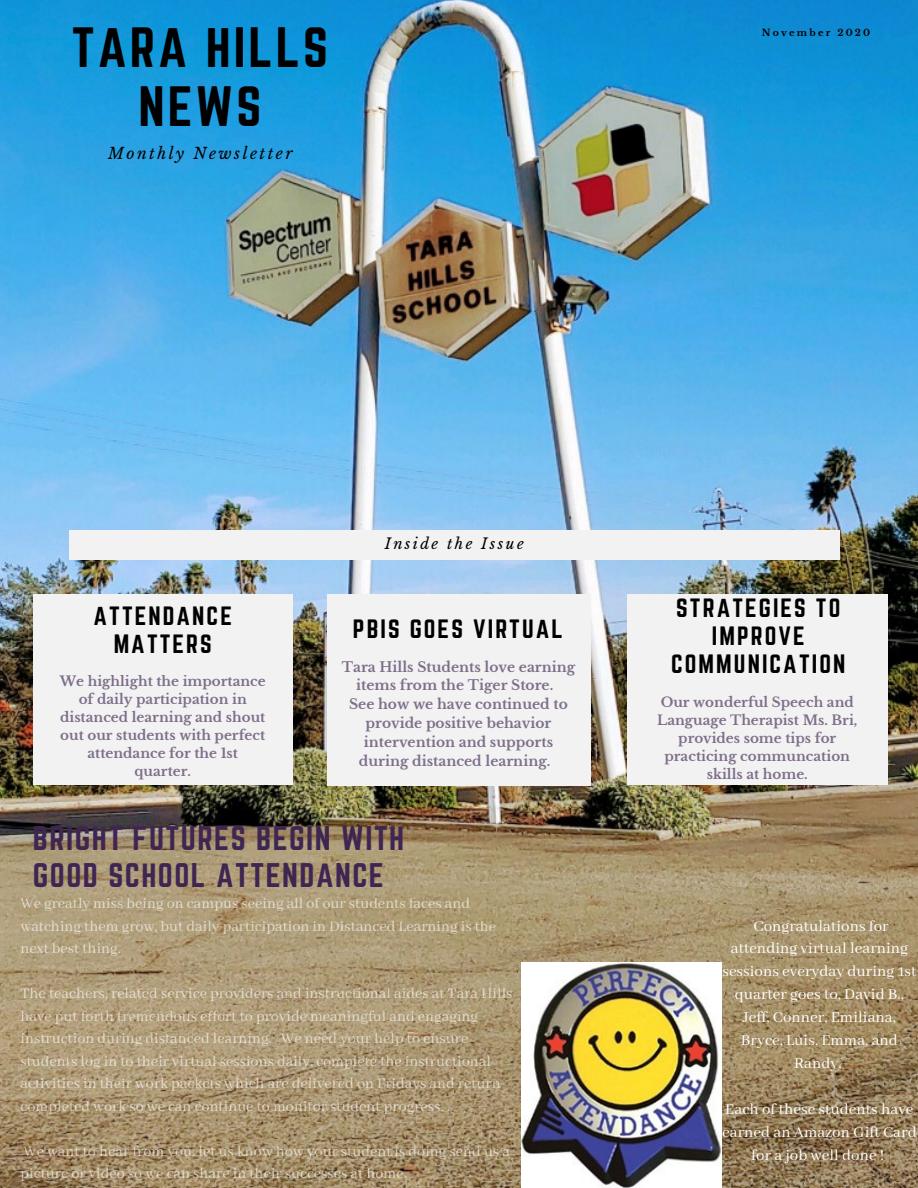
<style>
.page{position:relative;width:918px;height:1188px;background:#fff}
.page>*{position:absolute;margin:0;border:0;box-sizing:border-box;transform-origin:0 0}
.t1{font:49.8px/59.2px "Norwester";letter-spacing:.06em;color:#000;text-align:center}
.t2{font:30px/37.2px "Norwester";letter-spacing:.05em;color:#3f2652}
.t3{font:23.25px/28.2px "Norwester";letter-spacing:.09em;color:#000;text-align:center}
.t4{font:16.8px/23px "Abhaya Libre";color:#fff;text-align:center}
.t5{font:16.2px/22.5px "Abhaya Libre";color:#fff}
.t6{font:italic 15.6px "Libre Baskerville";letter-spacing:.16em;color:#000}
.t7{font:italic 14.85px "Libre Baskerville";letter-spacing:.16em;color:#000}
.t8{font:700 13.8px/18.8px "Libre Baskerville";color:#3f2652;text-align:center}
.t9{font:700 13.5px/18px "Libre Baskerville";color:#3f2652;text-align:center}
.t10{font:12.45px "Libre Baskerville";color:#000}
.t11{font:700 9.3px "Libre Baskerville";letter-spacing:.24em;color:#000}
</style>
<div class="page">
<img style="left:0;top:0;width:918px;height:1188px">
<div style="left:33px;top:594px;width:260px;height:190px;background:#f2f2f2"></div>
<div style="left:69px;top:530px;width:771px;height:29px;background:#f2f2f2"></div>
<div style="left:627px;top:594px;width:261px;height:190px;background:#f2f2f2"></div>
<div style="left:327px;top:594px;width:264px;height:191px;background:#f2f2f2"></div>
<img style="left:521px;top:962px;width:200px;height:226px">
<h1 class="t1" style="left:72px;top:20px;width:258px">TARA HILLS<br>NEWS</h1>
<p class="t6" style="left:108px;top:144px;width:186px">Monthly Newsletter</p>
<p class="t11" style="left:762px;top:27px;width:110px">November 2020</p>
<h3 class="t3" style="left:94px;top:603px;width:140px">ATTENDANCE<br>MATTERS</h3>
<p class="t9" style="left:60px;top:673px;width:208px">We highlight the importance of daily participation in distanced learning and shout out our students with perfect attendance for the 1st quarter.</p>
<p class="t7" style="left:385px;top:535px;width:141px">Inside the Issue</p>
<h3 class="t3" style="left:353px;top:616px;width:212px">PBIS GOES VIRTUAL</h3>
<p class="t8" style="left:342px;top:657px;width:235px">Tara Hills Students love earning items from the Tiger Store.<br>See how we have continued to provide positive behavior intervention and supports during distanced learning.</p>
<h2 class="t2" style="left:33px;top:820px;width:373px">BRIGHT FUTURES BEGIN WITH<br>GOOD SCHOOL ATTENDANCE</h2>
<p class="t5" style="left:21px;top:893px;width:477px">We greatly miss being on campus seeing all of our students faces and watching them grow, but daily participation in Distanced Learning is the next best thing.</p>
<p class="t5" style="left:21px;top:983px;width:494px">The teachers, related service providers and instructional aides at Tara Hills have put forth tremendous effort to provide meaningful and engaging instruction during distanced learning. We need your help to ensure students log in to their virtual sessions daily, complete the instructional activities in their work packets which are delivered on Fridays and return completed work so we can continue to monitor student progress. .</p>
<p class="t5" style="left:21px;top:1140px;width:491px">We want to hear from you. let us know how your student is doing send us a picture or video so we can share in their successes at home.</p>
<h3 class="t3" style="left:671px;top:595px;width:176px">STRATEGIES TO<br>IMPROVE<br>COMMUNICATION</h3>
<p class="t9" style="left:657px;top:693px;width:202px">Our wonderful Speech and<br>Language Therapist Ms. Bri, provides some tips for practicing communcation skills at home.</p>
<p class="t4" style="left:722px;top:915px;width:196px">Congratulations for attending virtual learning sessions everyday during 1st quarter goes to, David B.,<br>Jeff, Conner, Emiliana,<br>Bryce, Luis, Emma, and<br>Randy.</p>
<p class="t4" style="left:722px;top:1098px;width:196px">Each of these students have earned an Amazon Gift Card for a job well done !</p>
<p class="t10" style="left:774px;top:947px;width:11px">...</p>
</div>
